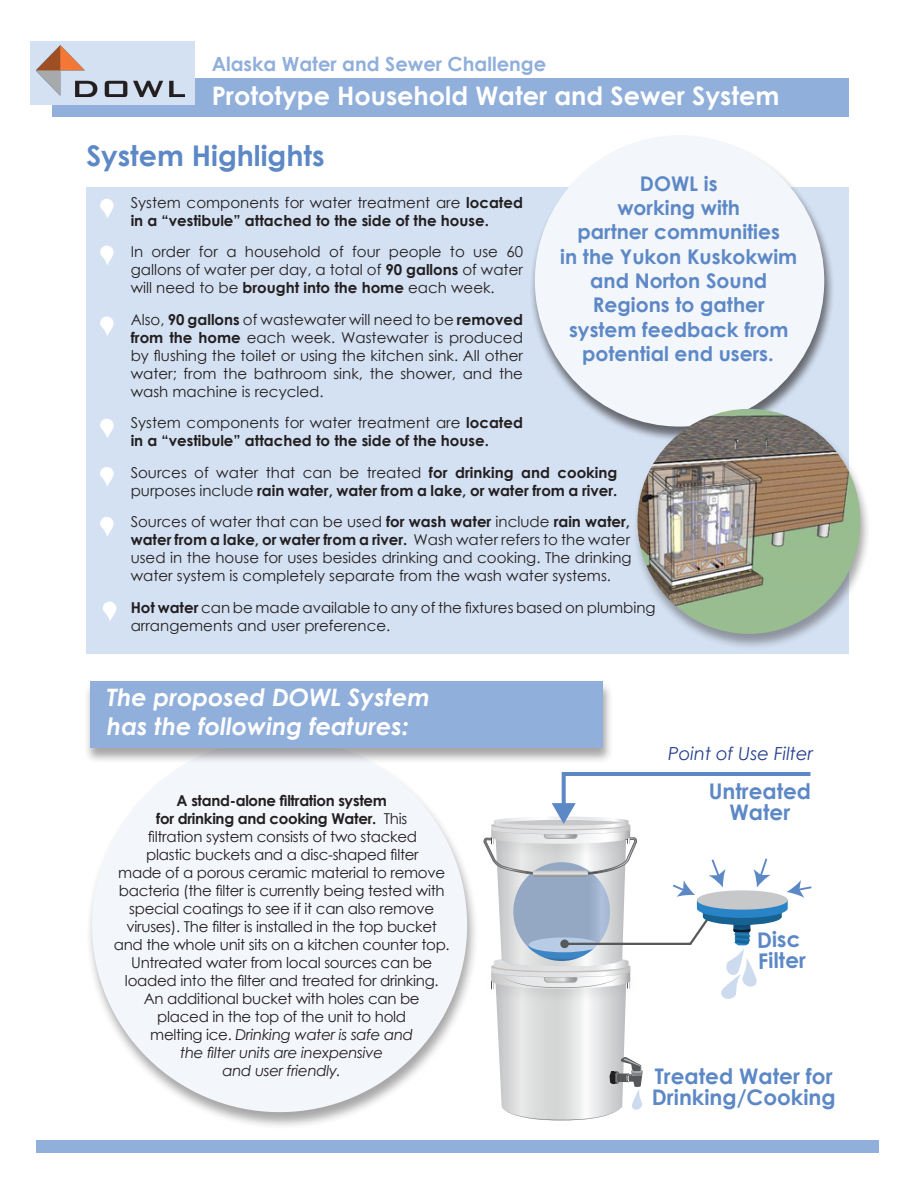
<style>
.page{position:relative;width:918px;height:1188px;background:#fff}
.page>*{position:absolute;margin:0;border:0;box-sizing:border-box;transform-origin:0 0}
.t1{font:700 28.5px "Century Gothic";color:#5d88c6}
.t2{font:700 25.5px "Century Gothic";color:#fff}
.t3{font:italic 700 24px/28.8px "Century Gothic";color:#fff}
.t4{font:700 21.45px/21px "Century Gothic";color:#5d88c6}
.t5{font:700 20.25px/24.3px "Century Gothic";color:#5d88c6;text-align:center}
.t6{font:700 19.5px "Century Gothic";color:#91afdb}
.t7{font:italic 18px "Century Gothic";color:#253f8e}
.t8{font:15px/18px "Century Gothic";letter-spacing:-.02em;color:#231f20;text-align:justify}
.t9{font:700 15px/18px "Century Gothic";color:#231f20}
.t10{font:15px/18px "Century Gothic";color:#231f20}
.s1{font-weight:400}
.s2{font-weight:700}
.s3{font-style:italic}
</style>
<div class="page">
<svg style="left:484px;top:772px;width:328px;height:349px"></svg>
<div style="left:697px;top:890px;width:91px;height:20px;background:#c7c8ca;border-radius:50%"></div>
<div style="left:86px;top:738px;width:393px;height:392px;background:#231f20;opacity:.4"></div>
<div style="left:92px;top:738px;width:375px;height:374px;background:#f3f6fb;border-radius:50%"></div>
<div style="left:86px;top:187px;width:763px;height:466px;background:#d4e1f2"></div>
<div style="left:52px;top:78px;width:797px;height:39px;background:#91afdb"></div>
<div style="left:84px;top:682px;width:530px;height:82px;background:#231f20;opacity:.4"></div>
<div style="left:90px;top:682px;width:513px;height:66px;background:#91afdb"></div>
<div style="left:37px;top:1140px;width:842px;height:12px;background:#91afdb"></div>
<svg style="left:100px;top:199px;width:14px;height:19px"></svg>
<svg style="left:100px;top:246px;width:14px;height:19px"></svg>
<svg style="left:100px;top:316px;width:14px;height:20px"></svg>
<svg style="left:100px;top:419px;width:14px;height:19px"></svg>
<svg style="left:100px;top:467px;width:14px;height:20px"></svg>
<svg style="left:100px;top:517px;width:14px;height:20px"></svg>
<svg style="left:103px;top:602px;width:13px;height:19px"></svg>
<div style="left:30px;top:41px;width:164px;height:63px;background:#d4e1f2"></div>
<img style="left:36px;top:46px;width:148px;height:51px">
<div style="left:529px;top:135px;width:306px;height:308px;background:#231f20;opacity:.4"></div>
<div style="left:535px;top:135px;width:289px;height:292px;background:#f3f6fb;border-radius:50%"></div>
<div style="left:632px;top:408px;width:239px;height:242px;background:#231f20;opacity:.4"></div>
<img style="left:638px;top:409px;width:222px;height:225px">
<p class="t6" style="left:212px;top:49px;width:336px">Alaska Water and Sewer Challenge</p>
<p class="t2" style="left:212px;top:77px;width:569px">Prototype Household Water and Sewer System</p>
<p class="t1" style="left:86px;top:134px;width:240px">System Highlights</p>
<p class="t5" style="left:560px;top:170px;width:238px">DOWL is<br>working with<br>partner communities<br>in the Yukon Kuskokwim and Norton Sound<br>Regions to gather system feedback from potential end users.</p>
<p class="t9" style="left:131px;top:193px;width:394px"><span class="s1">System components for water treatment are</span> located in a “vestibule” attached to the side of the house.</p>
<p class="t8" style="left:131px;top:243px;width:394px">In order for a household of four people to use 60 gallons of water per day, a total of <span class="s2">90 gallons</span> of water will need to be <span class="s2">brought into the home</span> each week.</p>
<p class="t8" style="left:131px;top:310px;width:394px">Also, <span class="s2">90 gallons</span> of wastewater will need to be <span class="s2">removed from the home</span> each week. Wastewater is produced by flushing the toilet or using the kitchen sink. All other water; from the bathroom sink, the shower, and the wash machine is recycled.</p>
<p class="t9" style="left:131px;top:413px;width:394px"><span class="s1">System components for water treatment are</span> located in a “vestibule” attached to the side of the house.</p>
<p class="t9" style="left:131px;top:463px;width:488px"><span class="s1">Sources of water that can be treated</span> for drinking and cooking <span class="s1">purposes include</span> rain water, water from a lake, or water from a river.</p>
<p class="t8" style="left:131px;top:513px;width:503px">Sources of water that can be used <span class="s2">for wash water</span> include <span class="s2">rain water, water from a lake, or water from a river.</span> Wash water refers to the water used in the house for uses besides drinking and cooking. The drinking water system is completely separate from the wash water systems.</p>
<p class="t10" style="left:131px;top:598px;width:526px"><span class="s2">Hot water</span> can be made available to any of the fixtures based on plumbing arrangements and user preference.</p>
<p class="t3" style="left:107px;top:682px;width:325px">The proposed DOWL System has the following features:</p>
<p class="t8" style="left:114px;top:791px;width:337px;text-align:center"><span class="s2">A stand-alone filtration system<br>for drinking and cooking Water.</span> This<br>filtration system consists of two stacked<br>plastic buckets and a disc-shaped filter<br>made of a porous ceramic material to remove bacteria (the filter is currently being tested with special coatings to see if it can also remove viruses). The filter is installed in the top bucket and the whole unit sits on a kitchen counter top.<br>Untreated water from local sources can be loaded into the filter and treated for drinking.<br>An additional bucket with holes can be<br>placed in the top of the unit to hold<br>melting ice. <span class="s3">Drinking water is safe and<br>the filter units are inexpensive<br>and user friendly.</span></p>
<p class="t7" style="left:668px;top:741px;width:147px">Point of Use Filter</p>
<h3 class="t4" style="left:709px;top:780px;width:104px;text-align:center">Untreated<br>Water</h3>
<h3 class="t4" style="left:757px;top:928px;width:50px;rotate:-1deg">Disc<br>Filter</h3>
<h3 class="t4" style="left:652px;top:1065px;width:185px">Treated Water for<br>Drinking/Cooking</h3>
</div>
